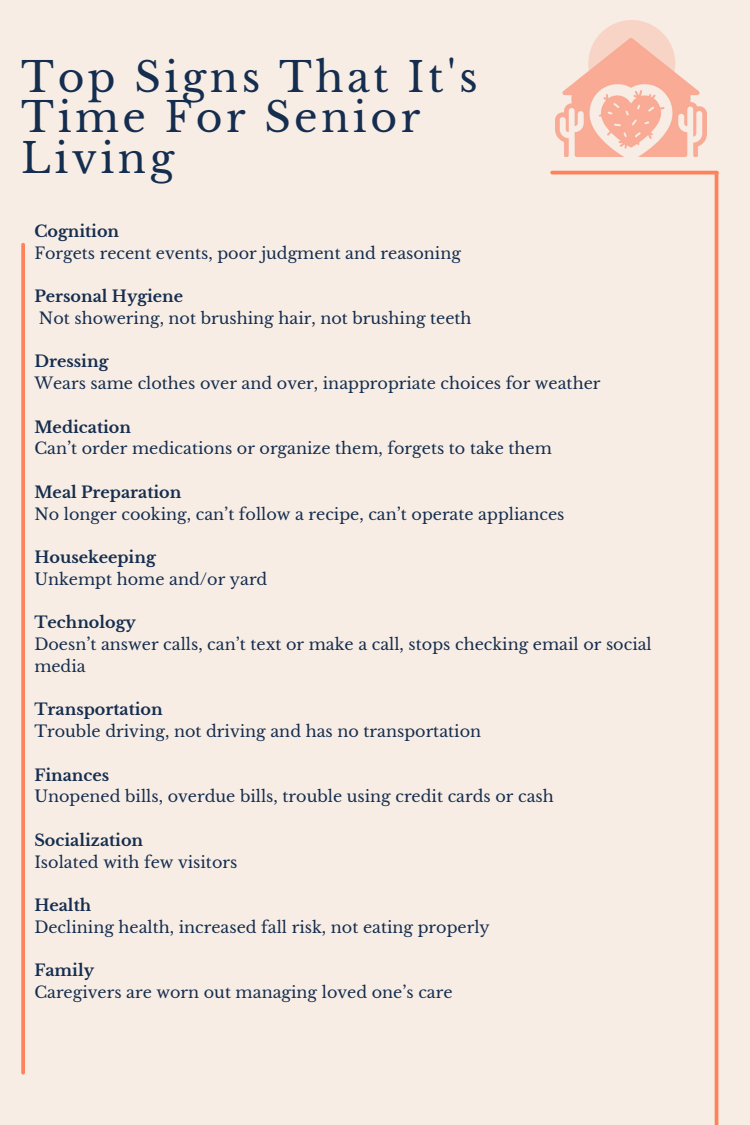
<style>
.page{position:relative;width:750px;height:1125px;background:#f7ede4}
.page>*{position:absolute;margin:0;border:0;box-sizing:border-box;transform-origin:0 0}
.t1{font:41px/40.5px "Libre Baskerville";letter-spacing:.085em;color:#152d4f}
.t2{font:16px/21.8px "Libre Baskerville";color:#152d4f}
.t3{font:700 16px "Libre Baskerville";color:#152d4f}
</style>
<div class="page">
<svg style="left:21px;top:245px;width:4px;height:828px;background:#fe8864"></svg>
<hr style="left:715px;top:173px;width:3px;height:952px;background:#ff825c">
<hr style="left:552px;top:171px;width:165px;height:3px;background:#ff825c">
<img style="left:555px;top:21px;width:151px;height:135px">
<h1 class="t1" style="left:21px;top:57px;width:458px">Top Signs That It's<br>Time For Senior<br>Living</h1>
<p class="t3" style="left:34px;top:221px;width:86px">Cognition</p>
<p class="t2" style="left:34px;top:242px;width:428px">Forgets recent events, poor judgment and reasoning</p>
<p class="t3" style="left:34px;top:287px;width:150px">Personal Hygiene</p>
<p class="t2" style="left:39px;top:307px;width:434px">Not showering, not brushing hair, not brushing teeth</p>
<p class="t3" style="left:34px;top:352px;width:76px">Dressing</p>
<p class="t2" style="left:34px;top:373px;width:568px">Wears same clothes over and over, inappropriate choices for weather</p>
<p class="t3" style="left:34px;top:417px;width:98px">Medication</p>
<p class="t2" style="left:34px;top:438px;width:519px">Can’t order medications or organize them, forgets to take them</p>
<p class="t3" style="left:34px;top:482px;width:149px">Meal Preparation</p>
<p class="t2" style="left:34px;top:503px;width:532px">No longer cooking, can’t follow a recipe, can’t operate appliances</p>
<p class="t3" style="left:34px;top:548px;width:123px">Housekeeping</p>
<p class="t2" style="left:34px;top:568px;width:235px">Unkempt home and/or yard</p>
<p class="t3" style="left:34px;top:613px;width:103px">Technology</p>
<p class="t2" style="left:34px;top:634px;width:619px">Doesn’t answer calls, can’t text or make a call, stops checking email or social media</p>
<p class="t3" style="left:34px;top:700px;width:130px">Transportation</p>
<p class="t2" style="left:34px;top:721px;width:448px">Trouble driving, not driving and has no transportation</p>
<p class="t3" style="left:34px;top:765px;width:77px">Finances</p>
<p class="t2" style="left:34px;top:786px;width:521px">Unopened bills, overdue bills, trouble using credit cards or cash</p>
<p class="t3" style="left:34px;top:830px;width:110px">Socialization</p>
<p class="t2" style="left:34px;top:851px;width:205px">Isolated with few visitors</p>
<p class="t3" style="left:34px;top:896px;width:58px">Health</p>
<p class="t2" style="left:34px;top:916px;width:457px">Declining health, increased fall risk, not eating properly</p>
<p class="t3" style="left:34px;top:961px;width:61px">Family</p>
<p class="t2" style="left:34px;top:982px;width:420px">Caregivers are worn out managing loved one’s care</p>
</div>
